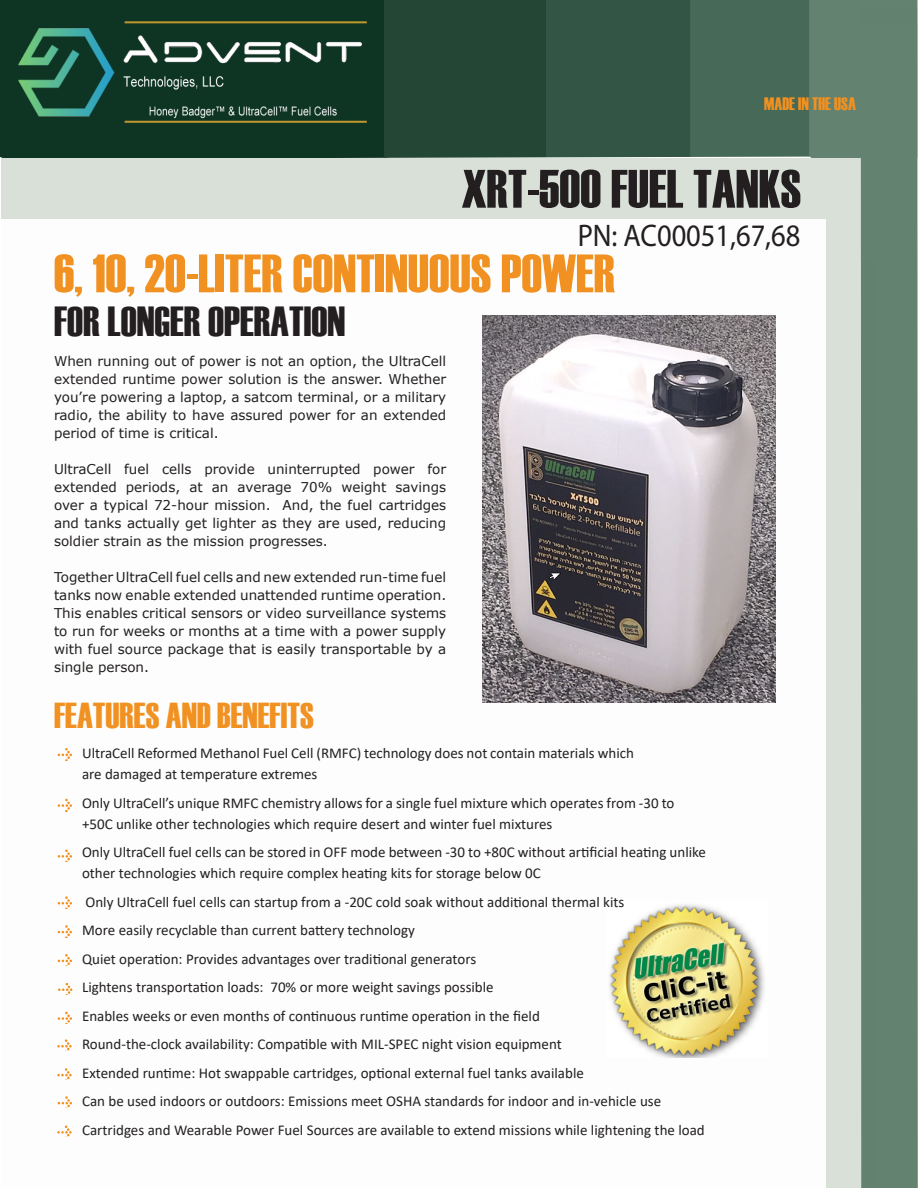
<style>
.page{position:relative;width:918px;height:1188px;background:#fff}
.page>*{position:absolute;margin:0;border:0;box-sizing:border-box;transform-origin:0 0}
.t1{font:54px "Haettenschweiler";color:#f19121}
.t2{font:54px "Haettenschweiler";color:#231f20}
.t3{font:42px "Haettenschweiler";color:#231f20}
.t4{font:36px "Haettenschweiler";color:#f19121}
.Body{font:31.35px "Myriad Pro";color:#231f20;scale:.91 1}
.t5{font:18px "Haettenschweiler";color:#f19121}
.t6{font:15px/21px "Calibri";color:#231f20}
.t7{font:13.5px/18px "Verdana";color:#231f20;text-align:justify}
</style>
<div class="page">
<div style="left:0;top:0;width:384px;height:158px;background:#0e3424"></div>
<div style="left:384px;top:0;width:163px;height:158px;background:#234635"></div>
<div style="left:547px;top:0;width:144px;height:157px;background:#325545"></div>
<div style="left:690px;top:0;width:119px;height:157px;background:#476957"></div>
<div style="left:809px;top:0;width:108px;height:158px;background:#638270"></div>
<div style="left:1px;top:158px;width:916px;height:1030px;background:#d9e0d8"></div>
<div style="left:1px;top:220px;width:825px;height:968px;background:#fff"></div>
<div style="left:861px;top:22px;width:56px;height:1166px;background:#638270"></div>
<img style="left:609px;top:904px;width:156px;height:154px">
<svg style="left:58px;top:748px;width:14px;height:13px"></svg>
<svg style="left:58px;top:799px;width:14px;height:12px"></svg>
<svg style="left:58px;top:849px;width:14px;height:13px"></svg>
<svg style="left:58px;top:896px;width:14px;height:12px"></svg>
<svg style="left:58px;top:925px;width:14px;height:12px"></svg>
<svg style="left:58px;top:954px;width:14px;height:12px"></svg>
<svg style="left:58px;top:983px;width:14px;height:12px"></svg>
<svg style="left:58px;top:1012px;width:14px;height:12px"></svg>
<svg style="left:57px;top:1039px;width:15px;height:12px"></svg>
<svg style="left:57px;top:1068px;width:15px;height:12px"></svg>
<svg style="left:58px;top:1096px;width:14px;height:11px"></svg>
<svg style="left:57px;top:1125px;width:15px;height:11px"></svg>
<img style="left:483px;top:315px;width:292px;height:388px">
<img style="left:16px;top:22px;width:350px;height:101px">
<p class="t5" style="left:764px;top:91px;width:93px">MADE IN THE USA</p>
<p class="t2" style="left:462px;top:152px;width:341px">XRT-500 FUEL TANKS</p>
<p class="Body" style="left:578px;top:216px;width:246px">PN: AC00051,67,68</p>
<p class="t1" style="left:54px;top:237px;width:563px">6, 10, 20-LITER CONTINUOUS POWER</p>
<p class="t3" style="left:54px;top:293px;width:293px">FOR LONGER OPERATION</p>
<p class="t7" style="left:54px;top:352px;width:394px">When running out of power is not an option, the UltraCell extended runtime power solution is the answer. Whether you’re powering a laptop, a satcom terminal, or a military radio, the ability to have assured power for an extended period of time is critical.</p>
<p class="t7" style="left:54px;top:460px;width:394px">UltraCell fuel cells provide uninterrupted power for extended periods, at an average 70% weight savings over a typical 72-hour mission. And, the fuel cartridges and tanks actually get lighter as they are used, reducing soldier strain as the mission progresses.</p>
<p class="t7" style="left:54px;top:568px;width:394px">Together UltraCell fuel cells and new extended run-time fuel tanks now enable extended unattended runtime operation.<br>This enables critical sensors or video surveillance systems to run for weeks or months at a time with a power supply with fuel source package that is easily transportable by a single person.</p>
<p class="t4" style="left:54px;top:691px;width:261px">FEATURES AND BENEFITS</p>
<p class="t6" style="left:82px;top:743px;width:553px">UltraCell Reformed Methanol Fuel Cell (RMFC) technology does not contain materials which are damaged at temperature extremes</p>
<p class="t6" style="left:82px;top:792px;width:594px">Only UltraCell’s unique RMFC chemistry allows for a single fuel mixture which operates from -30 to +50C unlike other technologies which require desert and winter fuel mixtures</p>
<p class="t6" style="left:82px;top:842px;width:625px">Only UltraCell fuel cells can be stored in OFF mode between -30 to +80C without artificial heating unlike other technologies which require complex heating kits for storage below 0C</p>
<p class="t6" style="left:85px;top:891px;width:541px">Only UltraCell fuel cells can startup from a -20C cold soak without additional thermal kits</p>
<p class="t6" style="left:82px;top:920px;width:334px">More easily recyclable than current battery technology</p>
<p class="t6" style="left:82px;top:948px;width:396px">Quiet operation: Provides advantages over traditional generators</p>
<p class="t6" style="left:82px;top:977px;width:413px">Lightens transportation loads: 70% or more weight savings possible</p>
<p class="t6" style="left:82px;top:1005px;width:459px">Enables weeks or even months of continuous runtime operation in the field</p>
<p class="t6" style="left:82px;top:1034px;width:481px">Round-the-clock availability: Compatible with MIL-SPEC night vision equipment</p>
<p class="t6" style="left:82px;top:1062px;width:503px">Extended runtime: Hot swappable cartridges, optional external fuel tanks available</p>
<p class="t6" style="left:82px;top:1091px;width:581px">Can be used indoors or outdoors: Emissions meet OSHA standards for indoor and in-vehicle use</p>
<p class="t6" style="left:82px;top:1119px;width:624px">Cartridges and Wearable Power Fuel Sources are available to extend missions while lightening the load</p>
</div>
